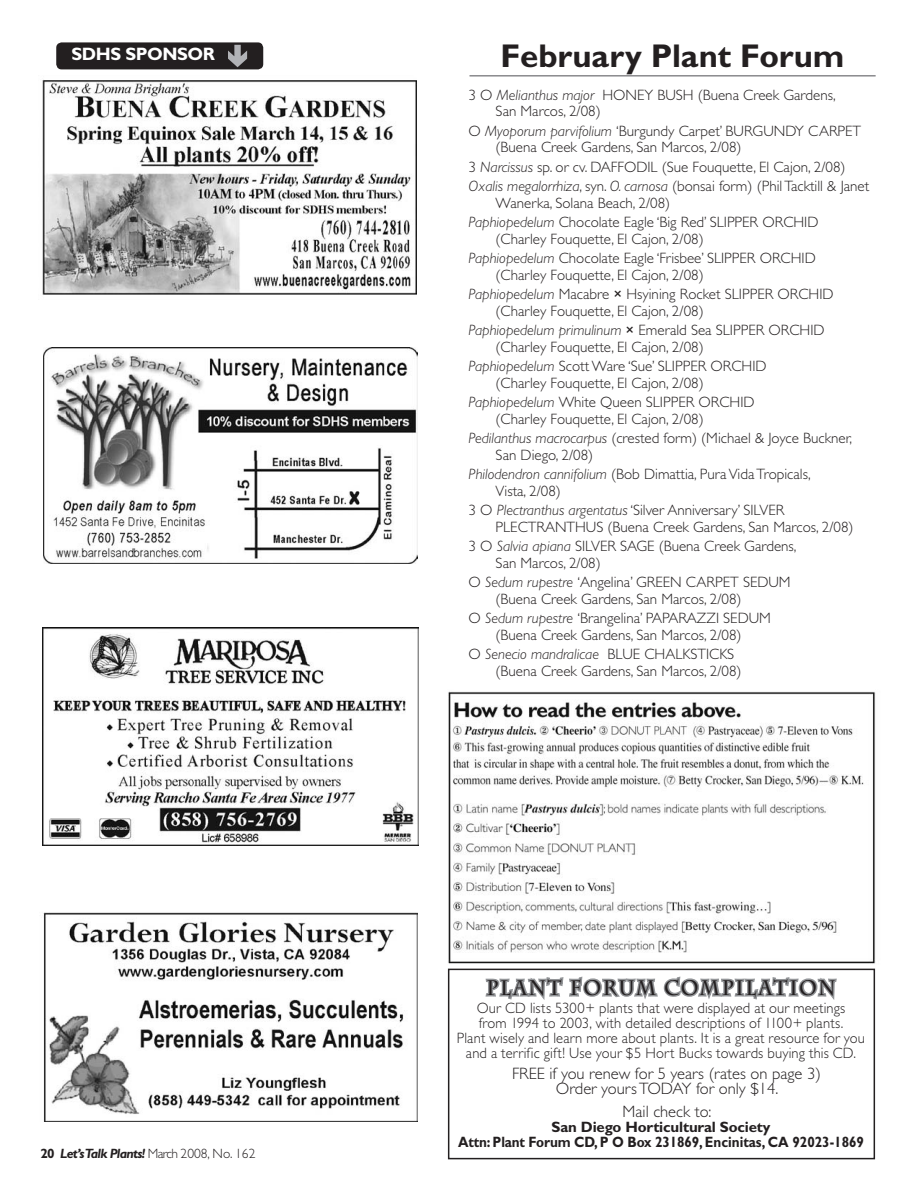
<style>
.page{position:relative;width:918px;height:1188px;background:#fff}
.page>*{position:absolute;margin:0;border:0;box-sizing:border-box;transform-origin:0 0}
.t1{font:700 33px "Gill Sans";letter-spacing:-.01em;color:#231f20}
.t2{font:700 21px "Charlemagne Std";letter-spacing:.09em;color:#231f20;scale:.9 1}
.t3{font:700 18px "Gill Sans";letter-spacing:-.025em;color:#fff}
.t4{font:300 16.5px/15.8px "Gill Sans";color:#231f20;text-align:center}
.t5{font:300 15px/19.5px "Gill Sans";color:#231f20}
.t6{font:700 15px/15px "Gill Sans";letter-spacing:-.01em;color:#231f20;text-align:center}
.t7{font:italic 700 13.5px "Gill Sans";letter-spacing:-.05em;color:#231f20}
.s1{font-style:italic}
.s2{font-weight:400}
.s3{font-style:normal}
.s4{font-weight:300;font-style:normal}
</style>
<div class="page">
<img style="left:43px;top:347px;width:375px;height:216px">
<img style="left:43px;top:912px;width:374px;height:210px">
<img style="left:43px;top:628px;width:375px;height:217px">
<img style="left:42px;top:80px;width:374px;height:215px">
<div style="left:56px;top:42px;width:207px;height:27px;background:#231f20;border-radius:5px"></div>
<svg style="left:228px;top:45px;width:19px;height:22px"></svg>
<img style="left:447px;top:691px;width:429px;height:285px">
<hr style="left:470px;top:75px;width:406px;height:1px;background:#636366">
<div style="left:448px;top:969px;width:427px;height:190px;border:2px solid #231f20"></div>
<svg style="left:484px;top:943px;width:354px;height:57px"></svg>
<p class="t3" style="left:71px;top:44px;width:144px">SDHS SPONSOR</p>
<h1 class="t1" style="left:501px;top:37px;width:346px">February Plant Forum</h1>
<p class="t5" style="left:496px;top:87px;width:342px;line-height:16.5px;text-indent:-27px">3 O <span class="s1">Melianthus major</span> HONEY BUSH (Buena Creek Gardens,<br>San Marcos, 2/08)</p>
<p class="t5" style="left:496px;top:123px;width:367px;line-height:16.5px;text-indent:-27px">O <span class="s1">Myoporum parvifolium</span> ‘Burgundy Carpet’ BURGUNDY CARPET (Buena Creek Gardens, San Marcos, 2/08)</p>
<p class="t5" style="left:469px;top:157px;width:402px">3 <span class="s1">Narcissus</span> sp. or cv. DAFFODIL (Sue Fouquette, El Cajon, 2/08)<br><span class="s1">Oxalis megalorrhiza</span>, syn. <span class="s1">O. carnosa</span> (bonsai form) (Phil Tacktill &amp; Janet</p>
<p class="t5" style="left:469px;top:193px;width:351px;text-indent:27px">Wanerka, Solana Beach, 2/08)<br><span class="s1">Paphiopedelum</span> Chocolate Eagle ‘Big Red’ SLIPPER ORCHID</p>
<p class="t5" style="left:469px;top:229px;width:349px;text-indent:27px">(Charley Fouquette, El Cajon, 2/08)<br><span class="s1">Paphiopedelum</span> Chocolate Eagle ‘Frisbee’ SLIPPER ORCHID</p>
<p class="t5" style="left:469px;top:265px;width:366px;text-indent:27px">(Charley Fouquette, El Cajon, 2/08)<br><span class="s1">Paphiopedelum</span> Macabre <span class="s2">×</span> Hsyining Rocket SLIPPER ORCHID</p>
<p class="t5" style="left:469px;top:301px;width:357px;text-indent:27px">(Charley Fouquette, El Cajon, 2/08)<br><span class="s1">Paphiopedelum primulinum</span> <span class="s2">×</span> Emerald Sea SLIPPER ORCHID</p>
<p class="t5" style="left:469px;top:337px;width:299px;text-indent:27px">(Charley Fouquette, El Cajon, 2/08)<br><span class="s1">Paphiopedelum</span> Scott Ware ‘Sue’ SLIPPER ORCHID</p>
<p class="t5" style="left:469px;top:373px;width:287px;text-indent:27px">(Charley Fouquette, El Cajon, 2/08)<br><span class="s1">Paphiopedelum</span> White Queen SLIPPER ORCHID</p>
<p class="t5" style="left:469px;top:409px;width:385px;text-indent:27px">(Charley Fouquette, El Cajon, 2/08)<br><span class="s1">Pedilanthus macrocarpus</span> (crested form) (Michael &amp; Joyce Buckner,</p>
<p class="t5" style="left:469px;top:445px;width:344px;text-indent:27px">San Diego, 2/08)<br><span class="s1">Philodendron cannifolium</span> (Bob Dimattia, Pura Vida Tropicals,</p>
<p class="t5" style="left:469px;top:481px;width:317px;text-indent:27px">Vista, 2/08)<br>3 O <span class="s1">Plectranthus argentatus</span> ‘Silver Anniversary’ SILVER</p>
<p class="t5" style="left:469px;top:517px;width:386px;text-indent:27px">PLECTRANTHUS (Buena Creek Gardens, San Marcos, 2/08)<br>3 O <span class="s1">Salvia apiana</span> SILVER SAGE (Buena Creek Gardens,</p>
<p class="t5" style="left:469px;top:553px;width:324px;text-indent:27px">San Marcos, 2/08)<br>O <span class="s1">Sedum rupestre</span> ‘Angelina’ GREEN CARPET SEDUM</p>
<p class="t5" style="left:469px;top:589px;width:304px;text-align:center">(Buena Creek Gardens, San Marcos, 2/08)<br>O <span class="s1">Sedum rupestre</span> ‘Brangelina’ PAPARAZZI SEDUM</p>
<p class="t5" style="left:469px;top:625px;width:274px;text-indent:27px">(Buena Creek Gardens, San Marcos, 2/08)<br>O <span class="s1">Senecio mandralicae</span> BLUE CHALKSTICKS</p>
<p class="t5" style="left:496px;top:661px;width:247px">(Buena Creek Gardens, San Marcos, 2/08)</p>
<p class="t7" style="left:40px;top:1145px;width:216px"><span class="s3">20</span> Let’s Talk Plants! <span class="s4">March 2008, No. 162</span></p>
<h2 class="t2" style="left:486px;top:976px;width:390px">PLANT FORUM COMPILATION</h2>
<p class="t5" style="left:457px;top:1001px;width:410px;line-height:15px;text-align:center">Our CD lists 5300+ plants that were displayed at our meetings<br>from 1994 to 2003, with detailed descriptions of 1100+ plants.<br>Plant wisely and learn more about plants. It is a great resource for you and a terrific gift! Use your $5 Hort Bucks towards buying this CD.</p>
<p class="t4" style="left:512px;top:1066px;width:310px">FREE if you renew for 5 years (rates on page 3)<br>Order yours TODAY for only $14.</p>
<p class="t4" style="left:623px;top:1104px;width:90px">Mail check to:</p>
<p class="t6" style="left:458px;top:1119px;width:408px">San Diego Horticultural Society<br>Attn: Plant Forum CD, P O Box 231869, Encinitas, CA 92023-1869</p>
</div>
